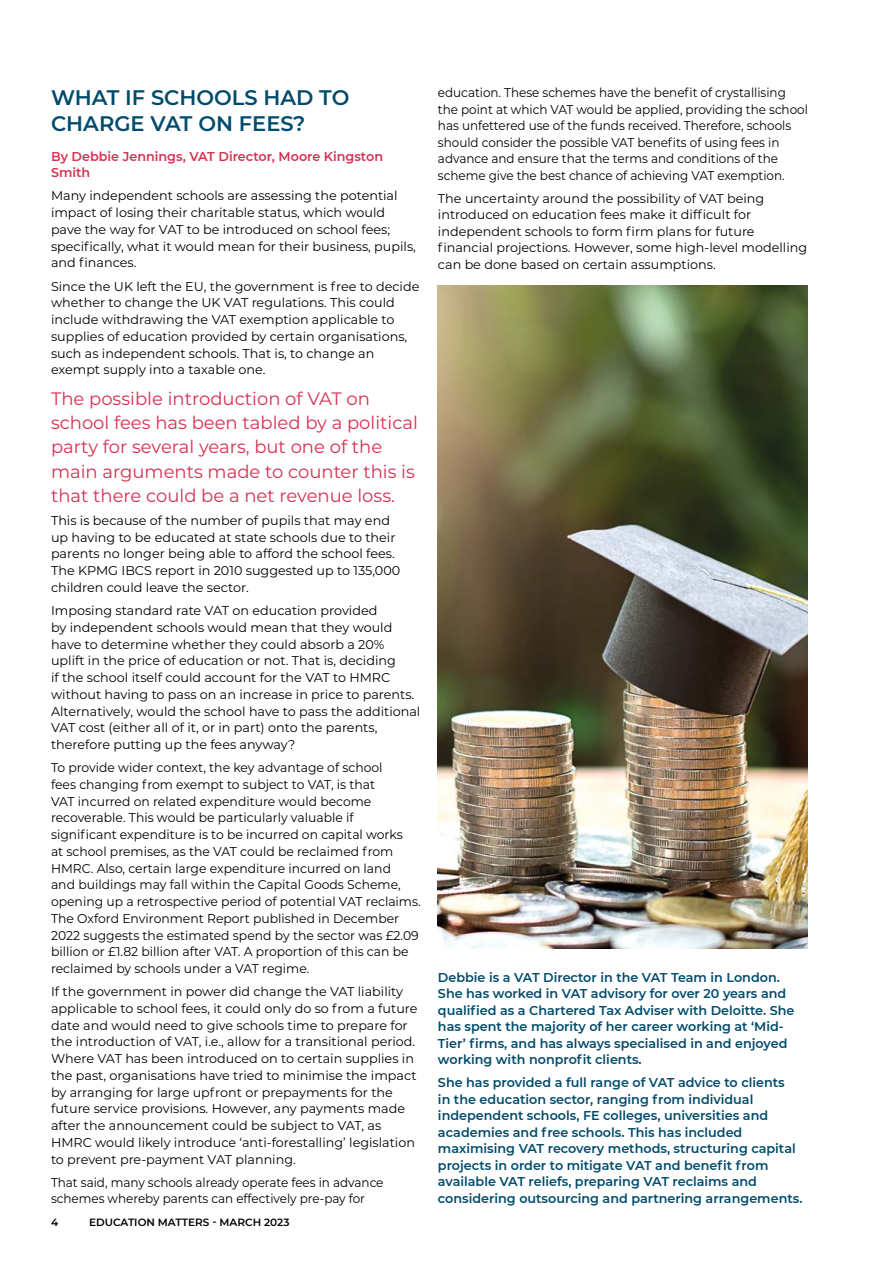
<style>
.page{position:relative;width:893px;height:1263px;background:#fff}
.page>*{position:absolute;margin:0;border:0;box-sizing:border-box;transform-origin:0 0}
.t1{font:600 21px/25.8px "Montserrat";color:#004b6c}
.t2{font:18px/24.3px "Montserrat";color:#d63151}
.t3{font:12.75px/16.8px "Montserrat";color:#000}
.t4{font:600 12.75px/16.5px "Montserrat";color:#004b6c}
.t5{font:12.75px/16.5px "Montserrat";color:#000;scale:.94 1}
.t6{font:600 12.75px/16.8px "Montserrat";color:#d63151}
.t7{font:600 10.5px "Montserrat";color:#000}
</style>
<div class="page">
<img style="left:438px;top:286px;width:370px;height:662px">
<h1 class="t1" style="left:51px;top:84px;width:300px">WHAT IF SCHOOLS HAD TO<br>CHARGE VAT ON FEES?</h1>
<p class="t6" style="left:51px;top:147px;width:334px">By Debbie Jennings, VAT Director, Moore Kingston<br>Smith</p>
<p class="t3" style="left:51px;top:187px;width:366px">Many independent schools are assessing the potential impact of losing their charitable status, which would pave the way for VAT to be introduced on school fees; specifically, what it would mean for their business, pupils, and finances.</p>
<p class="t3" style="left:51px;top:277px;width:370px">Since the UK left the EU, the government is free to decide whether to change the UK VAT regulations. This could include withdrawing the VAT exemption applicable to supplies of education provided by certain organisations, such as independent schools. That is, to change an exempt supply into a taxable one.</p>
<h2 class="t2" style="left:51px;top:386px;width:368px">The possible introduction of VAT on school fees has been tabled by a political party for several years, but one of the main arguments made to counter this is that there could be a net revenue loss.</h2>
<p class="t3" style="left:51px;top:512px;width:351px">This is because of the number of pupils that may end up having to be educated at state schools due to their parents no longer being able to afford the school fees.<br>The KPMG IBCS report in 2010 suggested up to 135,000 children could leave the sector.</p>
<p class="t3" style="left:51px;top:602px;width:371px">Imposing standard rate VAT on education provided<br>by independent schools would mean that they would have to determine whether they could absorb a 20% uplift in the price of education or not. That is, deciding<br>if the school itself could account for the VAT to HMRC without having to pass on an increase in price to parents.<br>Alternatively, would the school have to pass the additional VAT cost (either all of it, or in part) onto the parents, therefore putting up the fees anyway?</p>
<p class="t3" style="left:51px;top:759px;width:371px">To provide wider context, the key advantage of school<br>fees changing from exempt to subject to VAT, is that<br>VAT incurred on related expenditure would become recoverable. This would be particularly valuable if significant expenditure is to be incurred on capital works<br>at school premises, as the VAT could be reclaimed from HMRC. Also, certain large expenditure incurred on land<br>and buildings may fall within the Capital Goods Scheme, opening up a retrospective period of potential VAT reclaims.<br>The Oxford Environment Report published in December 2022 suggests the estimated spend by the sector was £2.09 billion or £1.82 billion after VAT. A proportion of this can be reclaimed by schools under a VAT regime.</p>
<p class="t3" style="left:51px;top:983px;width:368px">If the government in power did change the VAT liability applicable to school fees, it could only do so from a future date and would need to give schools time to prepare for the introduction of VAT, i.e., allow for a transitional period.<br>Where VAT has been introduced on to certain supplies in the past, organisations have tried to minimise the impact by arranging for large upfront or prepayments for the future service provisions. However, any payments made after the announcement could be subject to VAT, as HMRC would likely introduce ‘anti-forestalling’ legislation to prevent pre-payment VAT planning.</p>
<p class="t5" style="left:51px;top:1173px;width:355px">That said, many schools already operate fees in advance schemes whereby parents can effectively pre-pay for</p>
<p class="t7" style="left:51px;top:1215px;width:9px">4</p>
<p class="t7" style="left:89px;top:1215px;width:202px">EDUCATION MATTERS - MARCH 2023</p>
<p class="t5" style="left:438px;top:84px;width:395px">education. These schemes have the benefit of crystallising the point at which VAT would be applied, providing the school has unfettered use of the funds received. Therefore, schools should consider the possible VAT benefits of using fees in advance and ensure that the terms and conditions of the scheme give the best chance of achieving VAT exemption.</p>
<p class="t3" style="left:438px;top:190px;width:371px">The uncertainty around the possibility of VAT being introduced on education fees make it difficult for independent schools to form firm plans for future financial projections. However, some high-level modelling can be done based on certain assumptions.</p>
<p class="t4" style="left:438px;top:968px;width:358px">Debbie is a VAT Director in the VAT Team in London.<br>She has worked in VAT advisory for over 20 years and qualified as a Chartered Tax Adviser with Deloitte. She has spent the majority of her career working at ‘Mid-Tier’ firms, and has always specialised in and enjoyed working with nonprofit clients.</p>
<p class="t4" style="left:438px;top:1074px;width:366px">She has provided a full range of VAT advice to clients<br>in the education sector, ranging from individual independent schools, FE colleges, universities and academies and free schools. This has included maximising VAT recovery methods, structuring capital projects in order to mitigate VAT and benefit from available VAT reliefs, preparing VAT reclaims and considering outsourcing and partnering arrangements.</p>
</div>
